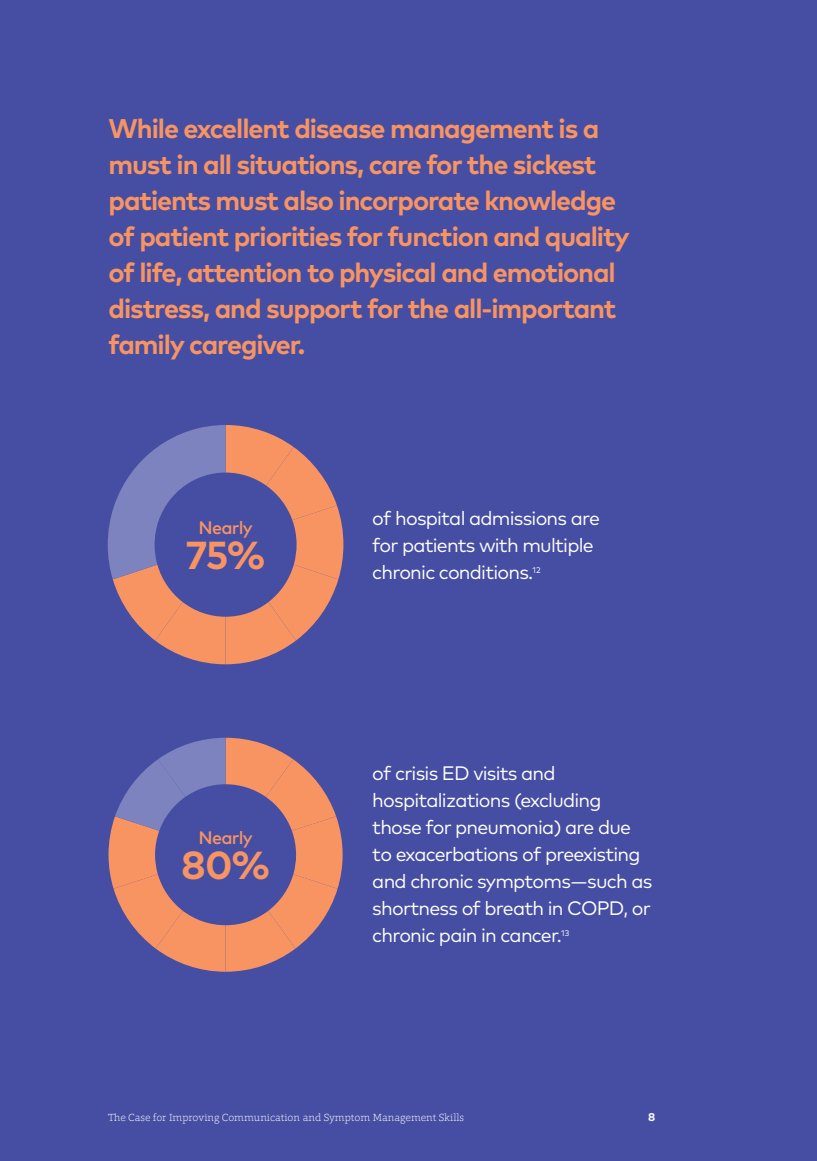
<style>
.page{position:relative;width:817px;height:1161px;background:#464ea3}
.page>*{position:absolute;margin:0;border:0;box-sizing:border-box;transform-origin:0 0}
.t1{font:700 39px "Mark OT";color:#f89462}
.t2{font:700 27px/36px "Mark OT";letter-spacing:-.04em;color:#f89462}
.t3{font:19.5px/27px "Mark OT";letter-spacing:-.04em;color:#fff}
.t4{font:500 18px "Mark OT";letter-spacing:-.04em;color:#f89462}
.t5{font:700 11.25px "Mark OT";color:#fff}
.t6{font:200 10.5px "Foro";color:#fff}
.t7{font:8.25px "Mark OT";color:#fff}
</style>
<div class="page">
<svg style="left:109px;top:738px;width:234px;height:234px"></svg>
<svg style="left:108px;top:425px;width:235px;height:239px"></svg>
<p class="t2" style="left:109px;top:110px;width:523px">While excellent disease management is a must in all situations, care for the sickest patients must also incorporate knowledge of patient priorities for function and quality of life, attention to physical and emotional distress, and support for the all-important family caregiver.</p>
<p class="t4" style="left:198px;top:516px;width:56px">Nearly</p>
<h1 class="t1" style="left:186px;top:530px;width:81px">75%</h1>
<p class="t4" style="left:198px;top:826px;width:56px">Nearly</p>
<h1 class="t1" style="left:181px;top:840px;width:90px">80%</h1>
<p class="t3" style="left:372px;top:505px;width:229px">of hospital admissions are for patients with multiple chronic conditions.</p>
<p class="t7" style="left:532px;top:565px;width:10px">12</p>
<p class="t3" style="left:372px;top:759px;width:281px">of crisis ED visits and hospitalizations (excluding those for pneumonia) are due to exacerbations of preexisting and chronic symptoms — such as shortness of breath in COPD, or chronic pain in cancer.</p>
<p class="t7" style="left:561px;top:928px;width:10px">13</p>
<p class="t6" style="left:108px;top:1110px;width:358px">The Case for Improving Communication and Symptom Management Skills</p>
<p class="t5" style="left:648px;top:1109px;width:9px">8</p>
</div>
